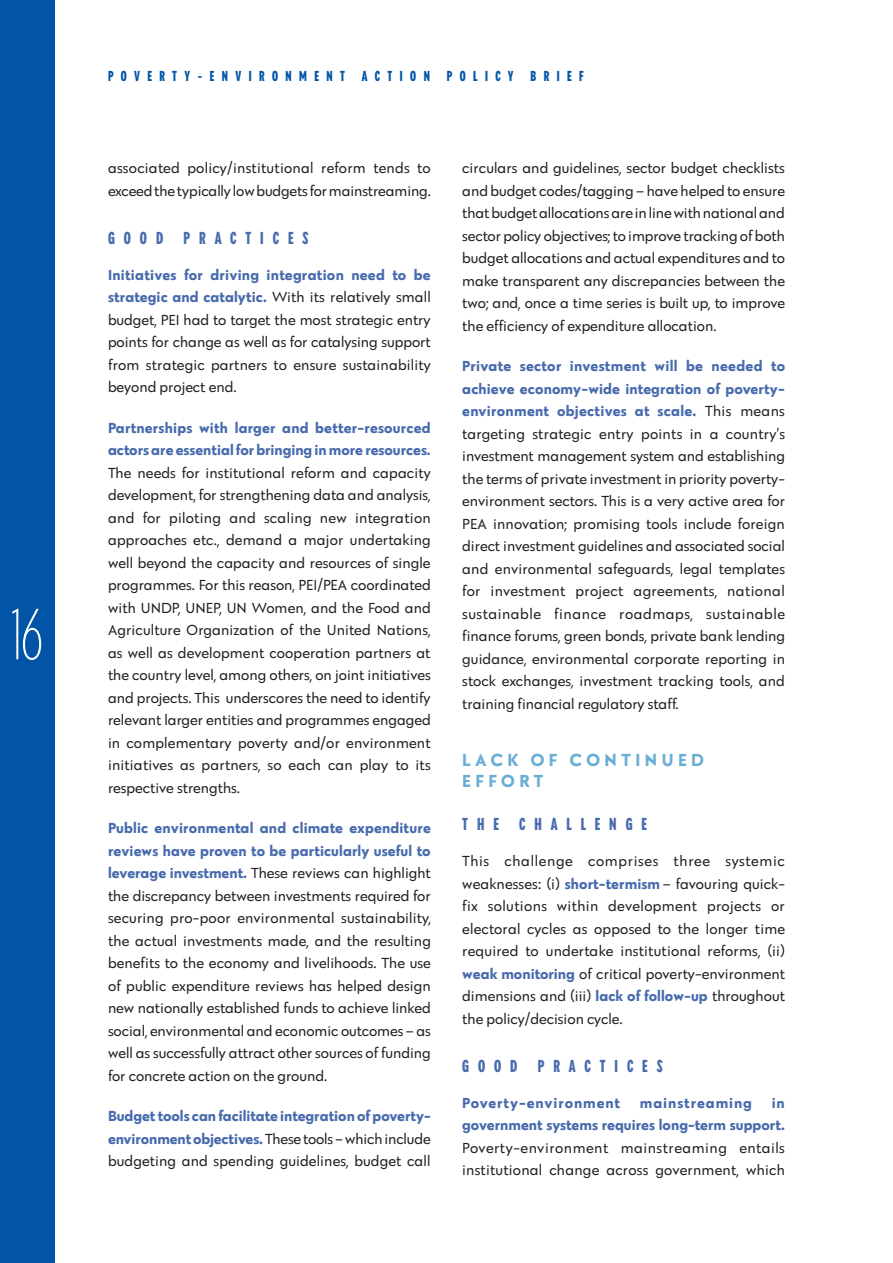
<style>
.page{position:relative;width:893px;height:1263px;background:#fff}
.page>*{position:absolute;margin:0;border:0;box-sizing:border-box;transform-origin:0 0}
.t1{font:100 condensed 75px "Galatea";color:#fff}
.t2{font:700 condensed 18px "Galatea";letter-spacing:.5em;color:#486bad}
.t3{font:700 18px/21px "Galatea";letter-spacing:.25em;color:#6aadd5}
.t4{font:15px/22.5px "Galatea";color:#231f20;text-align:justify}
.t5{font:700 15px/22.5px "Galatea";color:#486bad}
.t6{font:700 condensed 15px "Galatea";letter-spacing:.5em;color:#0154a6}
.t7{font:700 15px "Galatea";letter-spacing:.06em;color:#486bad}
.s1{font-weight:700;color:#486bad}
.s2{font-weight:400;color:#231f20}
</style>
<div class="page">
<div style="left:0;top:0;width:55px;height:1263px;background:#0154a6"></div>
<h1 class="t1" style="left:12px;top:586px;width:32px">16</h1>
<p class="t6" style="left:108px;top:66px;width:477px">POVERTY-ENVIRONMENT ACTION POLICY BRIEF</p>
<p class="t4" style="left:108px;top:156px;width:324px">associated policy/institutional reform tends to exceed the typically low budgets for mainstreaming.</p>
<p class="t2" style="left:108px;top:226px;width:202px">GOOD PRACTICES</p>
<p class="t4" style="left:108px;top:263px;width:324px"><span class="s1">Initiatives for driving integration need to be strategic and catalytic.</span> With its relatively small budget, PEI had to target the most strategic entry points for change as well as for catalysing support from strategic partners to ensure sustainability beyond project end.</p>
<p class="t5" style="left:108px;top:416px;width:324px">Partnerships with larger and better-resourced actors are essential for bringing in more resources.</p>
<p class="t4" style="left:108px;top:461px;width:324px">The needs for institutional reform and capacity development, for strengthening data and analysis, and for piloting and scaling new integration approaches etc., demand a major undertaking well beyond the capacity and resources of single programmes. For this reason, PEI/PEA coordinated with UNDP, UNEP, UN Women, and the Food and Agriculture Organization of the United Nations, as well as development cooperation partners at the country level, among others, on joint initiatives and projects. This underscores the need to identify relevant larger entities and programmes engaged in complementary poverty and/or environment initiatives as partners, so each can play to its respective strengths.</p>
<p class="t4" style="left:108px;top:816px;width:324px"><span class="s1">Public environmental and climate expenditure reviews have proven to be particularly useful to leverage investment.</span> These reviews can highlight the discrepancy between investments required for securing pro-poor environmental sustainability, the actual investments made, and the resulting benefits to the economy and livelihoods. The use of public expenditure reviews has helped design new nationally established funds to achieve linked social, environmental and economic outcomes – as well as successfully attract other sources of funding for concrete action on the ground.</p>
<p class="t5" style="left:108px;top:1104px;width:324px;text-align:justify">Budget tools can facilitate integration of poverty&shy;environment objectives. <span class="s2">These tools– which include budgeting and spending guidelines, budget call</span></p>
<p class="t4" style="left:462px;top:156px;width:324px">circulars and guidelines, sector budget checklists and budget codes/tagging – have helped to ensure that budget allocations are in line with national and sector policy objectives; to improve tracking of both budget allocations and actual expenditures and to make transparent any discrepancies between the two; and, once a time series is built up, to improve the efficiency of expenditure allocation.</p>
<p class="t4" style="left:462px;top:354px;width:324px"><span class="s1">Private sector investment will be needed to achieve economy-wide integration of poverty&shy;environment objectives at scale.</span> This means targeting strategic entry points in a country’s investment management system and establishing the terms of private investment in priority poverty&shy;environment sectors. This is a very active area for PEA innovation; promising tools include foreign direct investment guidelines and associated social and environmental safeguards, legal templates for investment project agreements, national sustainable finance roadmaps, sustainable finance forums, green bonds, private bank lending guidance, environmental corporate reporting in stock exchanges, investment tracking tools, and training financial regulatory staff.</p>
<p class="t3" style="left:462px;top:749px;width:243px">LACK OF CONTINUED<br>EFFORT</p>
<p class="t2" style="left:462px;top:812px;width:186px">THE CHALLENGE</p>
<p class="t4" style="left:462px;top:849px;width:324px">This challenge comprises three systemic weaknesses: (i) <span class="s1">short-termism</span> – favouring quick&shy;fix solutions within development projects or electoral cycles as opposed to the longer time required to undertake institutional reforms, (ii) <span class="s1">weak monitoring</span> of critical poverty-environment dimensions and (iii) <span class="s1">lack of follow-up</span> throughout the policy/decision cycle.</p>
<p class="t2" style="left:462px;top:1054px;width:202px">GOOD PRACTICES</p>
<p class="t7" style="left:462px;top:1093px;width:159px">Poverty-environment</p>
<p class="t7" style="left:640px;top:1093px;width:114px">mainstreaming</p>
<p class="t5" style="left:462px;top:1091px;width:324px;text-align:right">in<br>government systems requires long-term support.</p>
<p class="t4" style="left:462px;top:1136px;width:324px">Poverty-environment mainstreaming entails institutional change across government, which</p>
</div>
